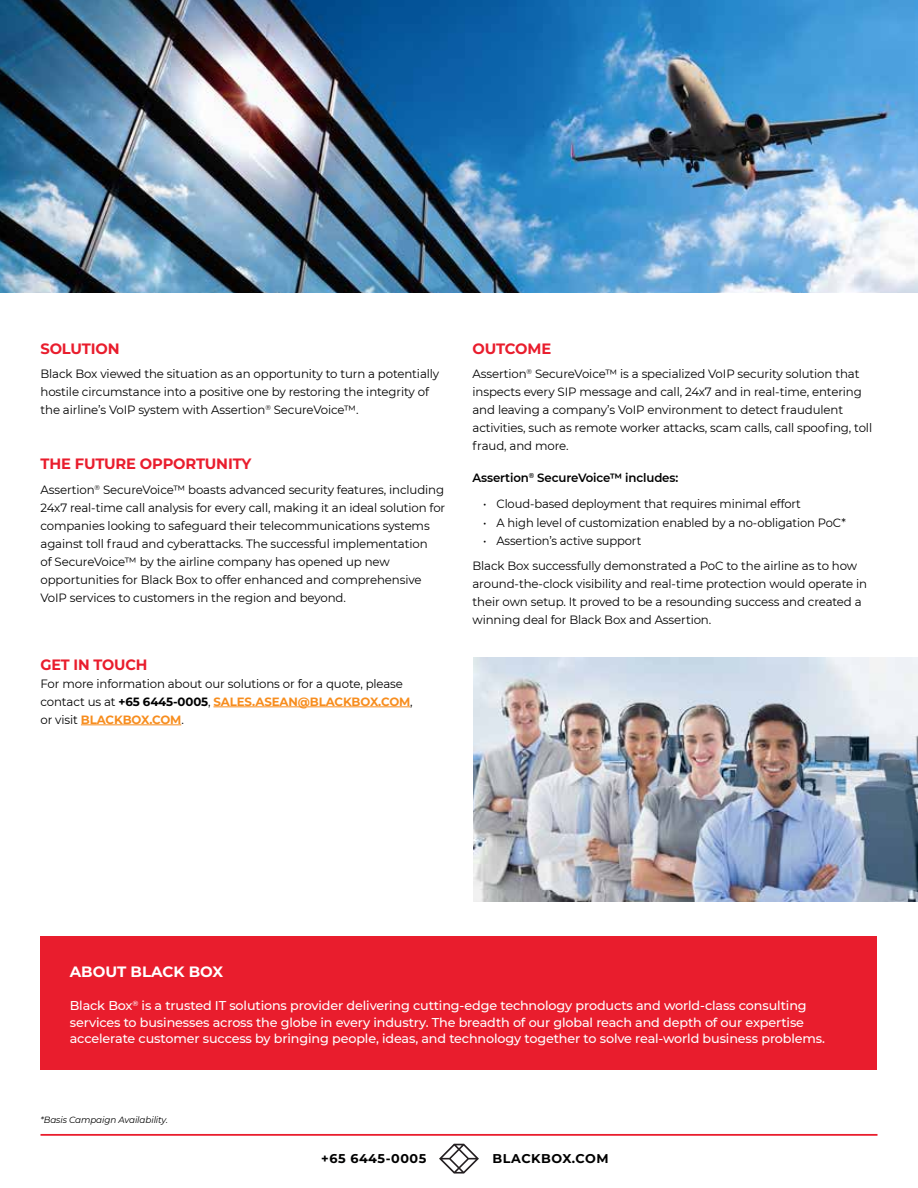
<style>
.page{position:relative;width:918px;height:1188px;background:#fff}
.page>*{position:absolute;margin:0;border:0;box-sizing:border-box;transform-origin:0 0}
.t1{font:700 15px "Montserrat";letter-spacing:-.01em;color:#e91d2d}
.t2{font:700 15px "Montserrat";color:#fff}
.t3{font:700 15px "Montserrat";letter-spacing:-.01em;color:#e91d2d;scale:.96 1}
.t4{font:500 12.75px/16.5px "Montserrat";letter-spacing:-.01em;color:#fff}
.t5{font:700 12.75px "Montserrat";letter-spacing:.04em;color:#000101}
.t6{font:700 12.75px "Montserrat";letter-spacing:.04em;color:#000}
.t7{font:12px/18px "Montserrat";letter-spacing:-.01em;color:#000}
.t8{font:12px/24.8px "Montserrat";letter-spacing:-.01em;color:#000;scale:.96 1}
.t9{font:600 12px "Montserrat";letter-spacing:-.01em;color:#000}
.t10{font:italic 9px "Montserrat";letter-spacing:-.01em;color:#000}
.s1{font-weight:700}
.s2{font-weight:700;color:#f78d1e}
</style>
<div class="page">
<hr style="left:40px;top:1134px;width:838px;height:2px;background:#e91d2d">
<svg style="left:439px;top:1144px;width:40px;height:30px"></svg>
<hr style="left:213px;top:707px;width:197px;height:1px;background:#f78d1e">
<hr style="left:81px;top:725px;width:100px;height:1px;background:#f78d1e">
<div style="left:40px;top:936px;width:838px;height:134px;background:#e91d2d"></div>
<img style="left:473px;top:658px;width:445px;height:244px">
<img style="left:0;top:0;width:918px;height:293px">
<p class="t1" style="left:40px;top:338px;width:81px">SOLUTION</p>
<p class="t7" style="left:40px;top:365px;width:400px">Black Box viewed the situation as an opportunity to turn a potentially hostile circumstance into a positive one by restoring the integrity of the airline’s VoIP system with Assertion<sup>®</sup> SecureVoice™.</p>
<p class="t1" style="left:40px;top:454px;width:212px">THE FUTURE OPPORTUNITY</p>
<p class="t7" style="left:40px;top:480px;width:406px">Assertion<sup>®</sup> SecureVoice™ boasts advanced security features, including 24x7 real-time call analysis for every call, making it an ideal solution for companies looking to safeguard their telecommunications systems against toll fraud and cyberattacks. The successful implementation<br>of SecureVoice™ by the airline company has opened up new opportunities for Black Box to offer enhanced and comprehensive VoIP services to customers in the region and beyond.</p>
<p class="t3" style="left:40px;top:654px;width:113px">GET IN TOUCH</p>
<p class="t7" style="left:40px;top:674px;width:374px">For more information about our solutions or for a quote, please contact us at <span class="s1">+65 6445-0005</span>, <span class="s2">SALES.ASEAN@BLACKBOX.COM</span>, or visit <span class="s2">BLACKBOX.COM</span>.</p>
<p class="t1" style="left:472px;top:338px;width:80px">OUTCOME</p>
<p class="t7" style="left:472px;top:365px;width:401px">Assertion<sup>®</sup> SecureVoice™ is a specialized VoIP security solution that inspects every SIP message and call, 24x7 and in real-time, entering and leaving a company’s VoIP environment to detect fraudulent activities, such as remote worker attacks, scam calls, call spoofing, toll fraud, and more.</p>
<p class="t9" style="left:472px;top:469px;width:207px">Assertion<sup>®</sup> SecureVoice™ includes:</p>
<p class="t8" style="left:483px;top:491px;width:333px">• Cloud-based deployment that requires minimal effort</p>
<p class="t8" style="left:483px;top:509px;width:379px">• A high level of customization enabled by a no-obligation PoC*</p>
<p class="t8" style="left:472px;top:528px;width:402px;text-indent:10px">• Assertion’s active support<br>Black Box successfully demonstrated a PoC to the airline as to how</p>
<p class="t7" style="left:472px;top:574px;width:396px">around-the-clock visibility and real-time protection would operate in their own setup. It proved to be a resounding success and created a winning deal for Black Box and Assertion.</p>
<p class="t2" style="left:70px;top:962px;width:155px">ABOUT BLACK BOX</p>
<p class="t4" style="left:70px;top:997px;width:757px">Black Box<sup>®</sup> is a trusted IT solutions provider delivering cutting-edge technology products and world-class consulting services to businesses across the globe in every industry. The breadth of our global reach and depth of our expertise accelerate customer success by bringing people, ideas, and technology together to solve real-world business problems.</p>
<p class="t10" style="left:40px;top:1114px;width:129px">*Basis Campaign Availability.</p>
<p class="t5" style="left:321px;top:1150px;width:106px">+65 6445-0005</p>
<p class="t6" style="left:493px;top:1150px;width:118px">BLACKBOX.COM</p>
</div>
